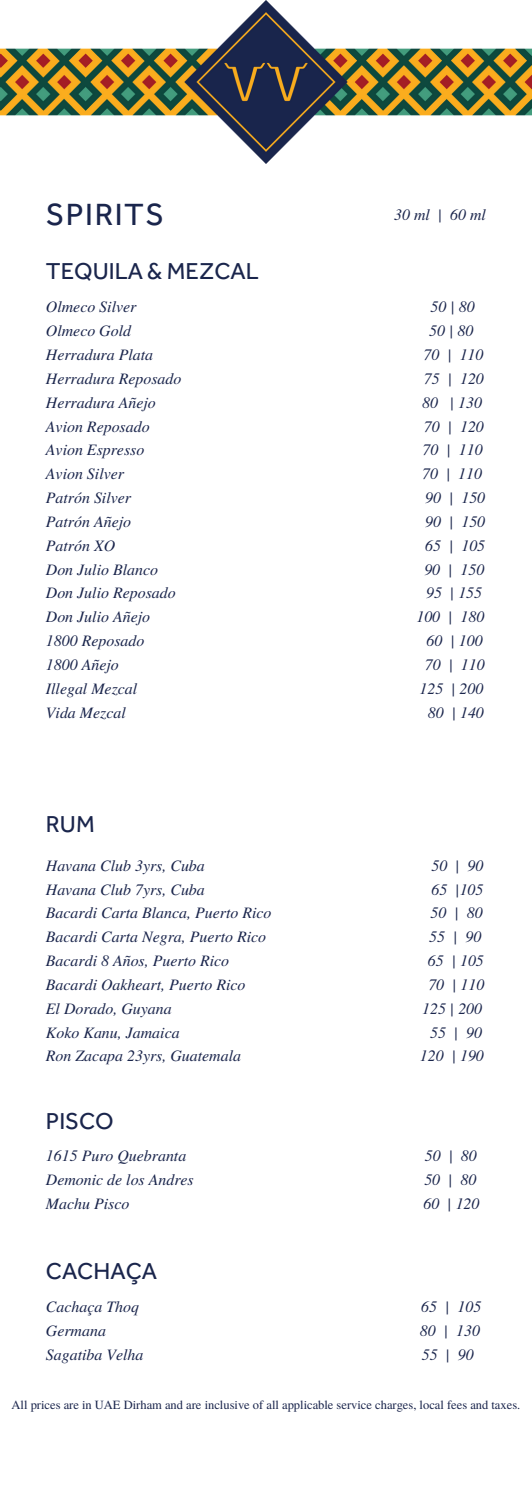
<style>
.page{position:relative;width:532px;height:1488px;background:#fff}
.page>*{position:absolute;margin:0;border:0;box-sizing:border-box;transform-origin:0 0}
.t1{font:31.75px "Effra";letter-spacing:.045em;color:#1a254c}
.t2{font:23.88px "Effra";color:#1a254c}
.t3{font:italic 15.88px "Te X Gyre Termes";color:#1a254c}
.t4{font:12.5px "Te X Gyre Termes";color:#1a254c}
</style>
<div class="page">
<img style="left:0;top:0;width:532px;height:163px">
<p class="t1" style="left:46px;top:194px;width:119px">SPIRITS</p>
<p class="t2" style="left:46px;top:256px;width:214px">TEQUILA &amp; MEZCAL</p>
<p class="t3" style="left:394px;top:203px;width:93px">30 ml | 60 ml</p>
<p class="t3" style="left:46px;top:295px;width:92px">Olmeco Silver</p>
<p class="t3" style="left:430px;top:295px;width:46px">50 | 80</p>
<p class="t3" style="left:46px;top:319px;width:87px">Olmeco Gold</p>
<p class="t3" style="left:429px;top:319px;width:46px">50 | 80</p>
<p class="t3" style="left:46px;top:343px;width:109px">Herradura Plata</p>
<p class="t3" style="left:423px;top:343px;width:61px">70 | 110</p>
<p class="t3" style="left:46px;top:367px;width:137px">Herradura Reposado</p>
<p class="t3" style="left:424px;top:367px;width:61px">75 | 120</p>
<p class="t3" style="left:46px;top:391px;width:111px">Herradura Añejo</p>
<p class="t3" style="left:422px;top:391px;width:61px">80 | 130</p>
<p class="t3" style="left:46px;top:414px;width:105px">Avion Reposado</p>
<p class="t3" style="left:424px;top:414px;width:61px">70 | 120</p>
<p class="t3" style="left:46px;top:438px;width:100px">Avion Espresso</p>
<p class="t3" style="left:422px;top:438px;width:61px">70 | 110</p>
<p class="t3" style="left:46px;top:462px;width:80px">Avion Silver</p>
<p class="t3" style="left:422px;top:462px;width:61px">70 | 110</p>
<p class="t3" style="left:46px;top:486px;width:87px">Patrón Silver</p>
<p class="t3" style="left:425px;top:486px;width:61px">90 | 150</p>
<p class="t3" style="left:46px;top:510px;width:87px">Patrón Añejo</p>
<p class="t3" style="left:425px;top:510px;width:61px">90 | 150</p>
<p class="t3" style="left:46px;top:534px;width:71px">Patrón XO</p>
<p class="t3" style="left:425px;top:534px;width:61px">65 | 105</p>
<p class="t3" style="left:46px;top:557px;width:114px">Don Julio Blanco</p>
<p class="t3" style="left:424px;top:557px;width:61px">90 | 150</p>
<p class="t3" style="left:46px;top:581px;width:131px">Don Julio Reposado</p>
<p class="t3" style="left:426px;top:581px;width:57px">95 | 155</p>
<p class="t3" style="left:46px;top:605px;width:106px">Don Julio Añejo</p>
<p class="t3" style="left:416px;top:605px;width:69px">100 | 180</p>
<p class="t3" style="left:46px;top:629px;width:100px">1800 Reposado</p>
<p class="t3" style="left:426px;top:629px;width:57px">60 | 100</p>
<p class="t3" style="left:46px;top:653px;width:74px">1800 Añejo</p>
<p class="t3" style="left:424px;top:653px;width:61px">70 | 110</p>
<p class="t3" style="left:46px;top:677px;width:93px">Illegal Mezcal</p>
<p class="t3" style="left:419px;top:677px;width:65px">125 | 200</p>
<p class="t3" style="left:46px;top:700px;width:81px">Vida Mezcal</p>
<p class="t3" style="left:428px;top:700px;width:57px">80 | 140</p>
<p class="t2" style="left:46px;top:810px;width:50px">RUM</p>
<p class="t3" style="left:46px;top:854px;width:160px">Havana Club 3yrs, Cuba</p>
<p class="t3" style="left:431px;top:854px;width:54px">50 | 90</p>
<p class="t3" style="left:46px;top:877px;width:160px">Havana Club 7yrs, Cuba</p>
<p class="t3" style="left:431px;top:877px;width:54px">65 |105</p>
<p class="t3" style="left:46px;top:901px;width:227px">Bacardi Carta Blanca, Puerto Rico</p>
<p class="t3" style="left:430px;top:901px;width:54px">50 | 80</p>
<p class="t3" style="left:46px;top:925px;width:222px">Bacardi Carta Negra, Puerto Rico</p>
<p class="t3" style="left:429px;top:925px;width:54px">55 | 90</p>
<p class="t3" style="left:46px;top:949px;width:185px">Bacardi 8 Años, Puerto Rico</p>
<p class="t3" style="left:428px;top:949px;width:57px">65 | 105</p>
<p class="t3" style="left:46px;top:973px;width:201px">Bacardi Oakheart, Puerto Rico</p>
<p class="t3" style="left:428px;top:973px;width:57px">70 | 110</p>
<p class="t3" style="left:46px;top:997px;width:127px">El Dorado, Guyana</p>
<p class="t3" style="left:422px;top:997px;width:61px">125 | 200</p>
<p class="t3" style="left:46px;top:1020px;width:135px">Koko Kanu, Jamaica</p>
<p class="t3" style="left:430px;top:1020px;width:54px">55 | 90</p>
<p class="t3" style="left:46px;top:1044px;width:197px">Ron Zacapa 23yrs, Guatemala</p>
<p class="t3" style="left:420px;top:1044px;width:65px">120 | 190</p>
<p class="t2" style="left:46px;top:1106px;width:69px">PISCO</p>
<p class="t3" style="left:46px;top:1144px;width:142px">1615 Puro Quebranta</p>
<p class="t3" style="left:424px;top:1144px;width:54px">50 | 80</p>
<p class="t3" style="left:46px;top:1168px;width:149px">Demonic de los Andres</p>
<p class="t3" style="left:424px;top:1168px;width:54px">50 | 80</p>
<p class="t3" style="left:46px;top:1191px;width:85px">Machu Pisco</p>
<p class="t3" style="left:423px;top:1191px;width:57px">60 | 120</p>
<p class="t2" style="left:46px;top:1256px;width:113px">CACHAÇA</p>
<p class="t3" style="left:46px;top:1295px;width:95px">Cachaça Thoq</p>
<p class="t3" style="left:421px;top:1295px;width:61px">65 | 105</p>
<p class="t3" style="left:46px;top:1319px;width:62px">Germana</p>
<p class="t3" style="left:420px;top:1319px;width:61px">80 | 130</p>
<p class="t3" style="left:46px;top:1343px;width:99px">Sagatiba Velha</p>
<p class="t3" style="left:421px;top:1343px;width:54px">55 | 90</p>
<p class="t4" style="left:12px;top:1395px;width:510px">All prices are in UAE Dirham and are inclusive of all applicable service charges, local fees and taxes.</p>
</div>
